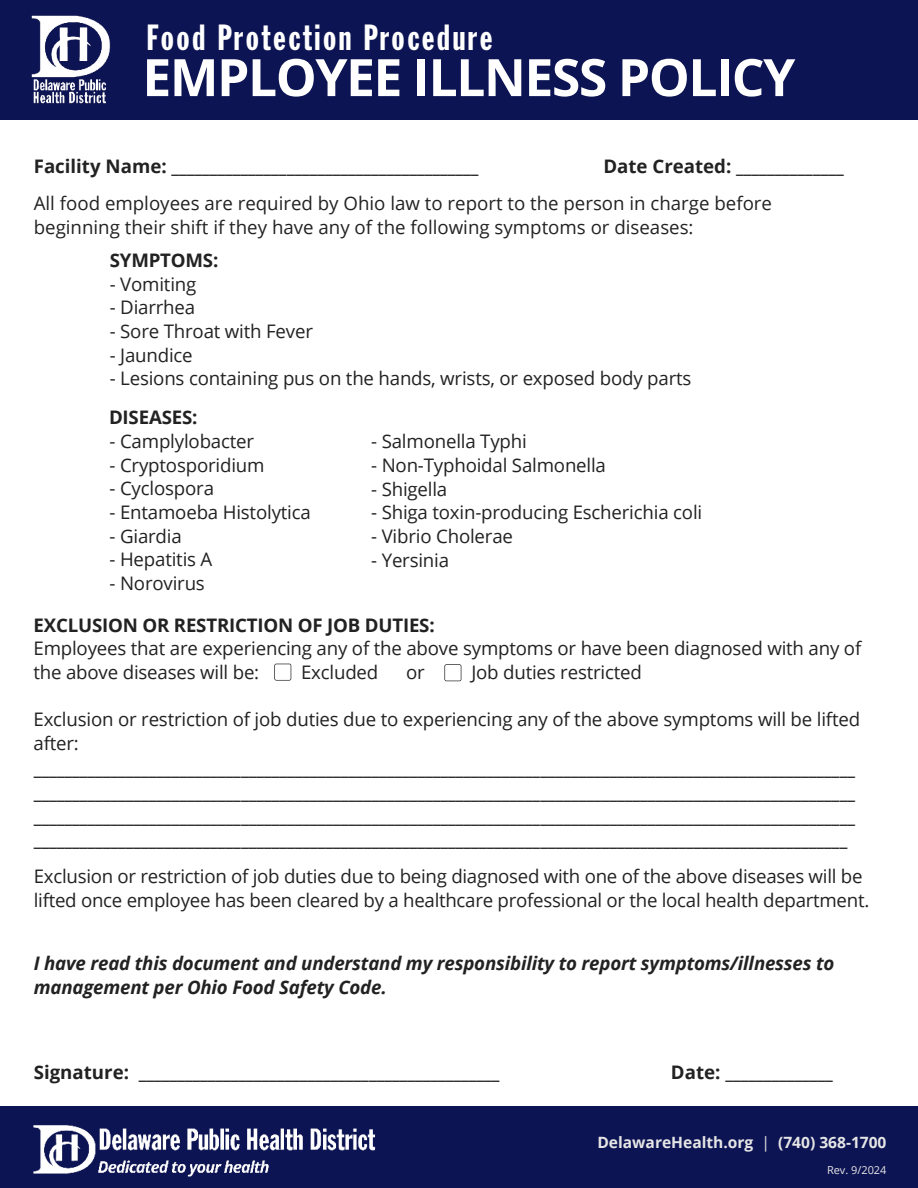
<style>
.page{position:relative;width:918px;height:1188px;background:#fff}
.page>*{position:absolute;margin:0;border:0;box-sizing:border-box;transform-origin:0 0}
.t1{font:700 51.6px "Open Sans";letter-spacing:-.03em;color:#fff}
.t2{font:35.85px "Franklin Gothic Std Extra Cond";letter-spacing:.07em;color:#fff}
.t3{font:18.6px/23.7px "Open Sans";letter-spacing:-.01em;color:#222}
.t4{font:700 18.6px/23.7px "Open Sans";letter-spacing:-.01em;color:#222;text-align:justify}
.t5{font:italic 700 18.6px/23.7px "Open Sans";letter-spacing:-.01em;color:#222}
.t6{font:700 15.6px "Open Sans";color:#e6e6e6}
.t7{font:10.95px "Open Sans";color:#e6e6e6}
.s1{font-weight:400}
</style>
<div class="page">
<div style="left:0;top:0;width:918px;height:119px;background:#0d1453"></div>
<div style="left:0;top:1106px;width:918px;height:82px;background:#0d1453"></div>
<img style="left:33px;top:1125px;width:343px;height:52px">
<svg style="left:274px;top:664px;width:17px;height:17px"></svg>
<svg style="left:444px;top:664px;width:17px;height:17px"></svg>
<img style="left:31px;top:15px;width:80px;height:89px">
<h2 class="t2" style="left:146px;top:18px;width:347px">Food Protection Procedure</h2>
<h1 class="t1" style="left:142px;top:42px;width:654px">EMPLOYEE ILLNESS POLICY</h1>
<p class="t4" style="left:603px;top:154px;width:242px">Date Created: ______________</p>
<p class="t3" style="left:34px;top:191px;width:740px">All food employees are required by Ohio law to report to the person in charge before beginning their shift if they have any of the following symptoms or diseases:</p>
<p class="t4" style="left:34px;top:154px;width:446px">Facility Name: ________________________________________</p>
<p class="t4" style="left:110px;top:248px;width:110px">SYMPTOMS:</p>
<p class="t3" style="left:110px;top:272px;width:88px">- Vomiting</p>
<p class="t3" style="left:110px;top:295px;width:87px">- Diarrhea</p>
<p class="t3" style="left:110px;top:319px;width:205px">- Sore Throat with Fever</p>
<p class="t3" style="left:110px;top:342px;width:84px">- Jaundice</p>
<p class="t3" style="left:110px;top:366px;width:583px">- Lesions containing pus on the hands, wrists, or exposed body parts</p>
<p class="t4" style="left:109px;top:405px;width:90px">DISEASES:</p>
<p class="t3" style="left:110px;top:429px;width:146px">- Camplylobacter</p>
<p class="t3" style="left:110px;top:453px;width:156px">- Cryptosporidium</p>
<p class="t3" style="left:110px;top:476px;width:106px">- Cyclospora</p>
<p class="t3" style="left:110px;top:500px;width:203px">- Entamoeba Histolytica</p>
<p class="t3" style="left:110px;top:524px;width:74px">- Giardia</p>
<p class="t3" style="left:110px;top:547px;width:104px">- Hepatitis A</p>
<p class="t3" style="left:110px;top:571px;width:97px">- Norovirus</p>
<p class="t3" style="left:371px;top:429px;width:157px">- Salmonella Typhi</p>
<p class="t3" style="left:371px;top:453px;width:236px">- Non-Typhoidal Salmonella</p>
<p class="t3" style="left:371px;top:477px;width:78px">- Shigella</p>
<p class="t3" style="left:371px;top:500px;width:333px">- Shiga toxin-producing Escherichia coli</p>
<p class="t3" style="left:371px;top:524px;width:143px">- Vibrio Cholerae</p>
<p class="t3" style="left:371px;top:548px;width:79px">- Yersinia</p>
<p class="t4" style="left:34px;top:613px;width:403px">EXCLUSION OR RESTRICTION OF JOB DUTIES:</p>
<p class="t3" style="left:34px;top:636px;width:829px">Employees that are experiencing any of the above symptoms or have been diagnosed with any of the above diseases will be:</p>
<p class="t3" style="left:301px;top:660px;width:79px">Excluded</p>
<p class="t3" style="left:406px;top:660px;width:20px">or</p>
<p class="t3" style="left:471px;top:660px;width:172px">Job duties restricted</p>
<p class="t3" style="left:34px;top:707px;width:828px">Exclusion or restriction of job duties due to experiencing any of the above symptoms will be lifted after:</p>
<p class="t4" style="left:34px;top:756px;width:823px">___________________________________________________________________________________________________________ ___________________________________________________________________________________________________________ ___________________________________________________________________________________________________________ __________________________________________________________________________________________________________</p>
<p class="t3" style="left:34px;top:864px;width:837px">Exclusion or restriction of job duties due to being diagnosed with one of the above diseases will be lifted once employee has been cleared by a healthcare professional or the local health department.</p>
<p class="t5" style="left:34px;top:951px;width:802px">I have read this document and understand my responsibility to report symptoms/illnesses to management per Ohio Food Safety Code.</p>
<p class="t4" style="left:34px;top:1060px;width:467px">Signature: _______________________________________________</p>
<p class="t4" style="left:671px;top:1060px;width:163px">Date: ______________</p>
<p class="t6" style="left:597px;top:1132px;width:291px">DelawareHealth.org <span class="s1">|</span> (740) 368-1700</p>
<p class="t7" style="left:827px;top:1162px;width:61px">Rev. 9/2024</p>
</div>
